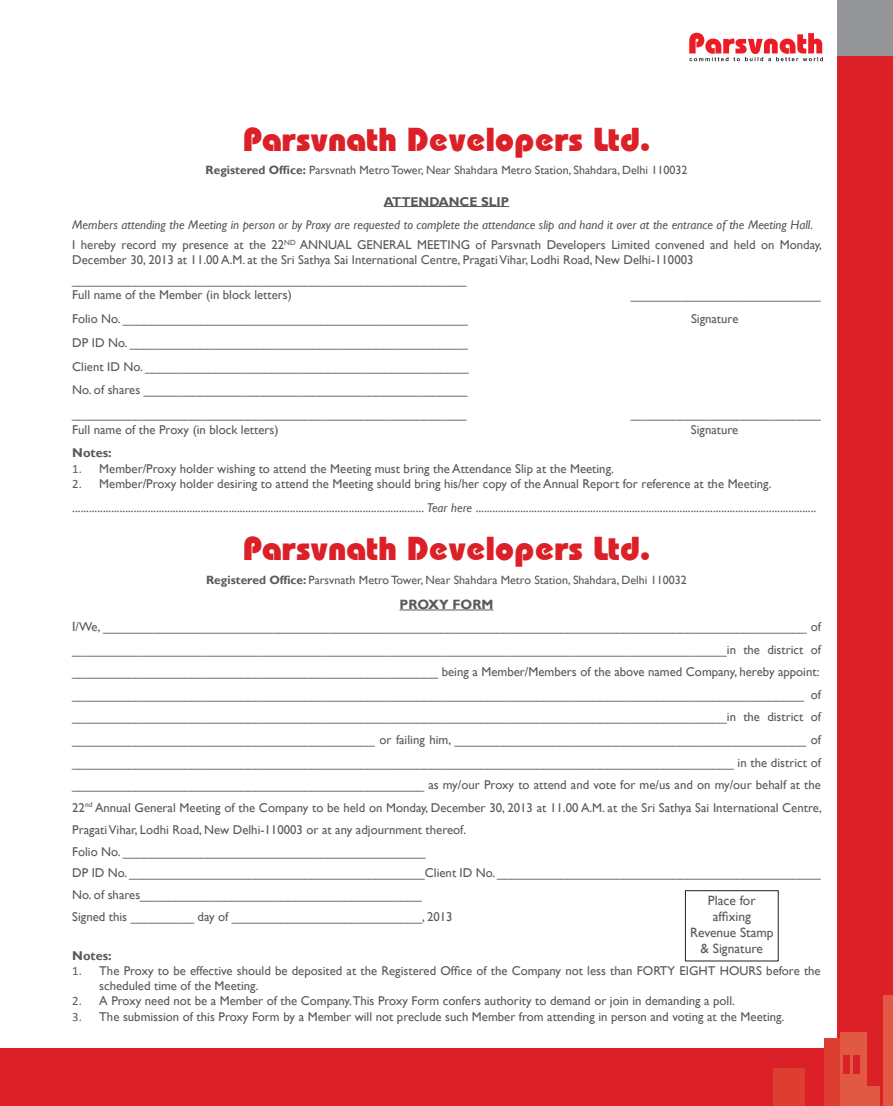
<style>
.page{position:relative;width:893px;height:1106px;background:#fff}
.page>*{position:absolute;margin:0;border:0;box-sizing:border-box;transform-origin:0 0}
.t1{font:33px "Bahamas Heavy Plain";color:#db2028}
.t2{font:13.5px/16.2px "Gill Sans";color:#58595b;text-align:center}
.t3{font:700 13.5px "Gill Sans";color:#58595b}
.t4{font:12.75px/22.2px "Gill Sans";color:#58595b}
.t5{font:italic 12.75px/23.9px "Gill Sans";color:#58595b}
.t6{font:700 12.75px "Gill Sans";color:#58595b}
.t7{font:12px "Gill Sans";color:#58595b}
.s1{font-weight:700}
.s2{font-weight:700;font-style:normal}
.s3{font-style:normal}
.s4{font-family:"Calibri"}
.s5{font-style:italic}
.s6{font-size:13.5px}
</style>
<div class="page">
<svg style="left:689px;top:33px;width:134px;height:28px"></svg>
<div style="left:838px;top:55px;width:55px;height:1050px;background:#db2028"></div>
<div style="left:0;top:1048px;width:893px;height:57px;background:#db2028"></div>
<div style="left:838px;top:0;width:55px;height:55px;background:#939598"></div>
<div style="left:840px;top:1032px;width:27px;height:73px;background:#e15942"></div>
<div style="left:843px;top:1055px;width:7px;height:19px;background:#db2028"></div>
<div style="left:854px;top:1055px;width:6px;height:19px;background:#db2028"></div>
<div style="left:866px;top:1086px;width:13px;height:19px;background:#e15942"></div>
<div style="left:883px;top:995px;width:10px;height:110px;background:#e15942"></div>
<div style="left:773px;top:1068px;width:32px;height:37px;background:#dd3e31"></div>
<div style="left:824px;top:1038px;width:16px;height:67px;background:#dd3e31"></div>
<hr style="left:384px;top:206px;width:125px;height:1px;background:#58595b">
<hr style="left:400px;top:609px;width:93px;height:1px;background:#58595b">
<div style="left:685px;top:890px;width:94px;height:71px;border:1px solid #231f20"></div>
<p class="t1" style="left:243px;top:128px;width:409px">Parsvnath Developers Ltd.</p>
<p class="t7" style="left:206px;top:163px;width:483px"><span class="s1">Registered Office:</span> Parsvnath Metro Tower, Near Shahdara Metro Station, Shahdara, Delhi 110032</p>
<p class="t5" style="left:72px;top:189px;width:742px;text-indent:311px"><span class="s2">ATTENDANCE SLIP<br></span>Members attending the Meeting in person or by Proxy are requested to complete the attendance slip and hand it over at the entrance of the Meeting Hall<span class="s3">.</span></p>
<p class="t4" style="left:72px;top:237px;width:751px;line-height:15.3px">I hereby record my presence at the 22<sup>ND</sup> ANNUAL GENERAL MEETING of Parsvnath Developers Limited convened and held on Monday,<br>December 30, 2013 at 11.00 A.M. at the Sri Sathya Sai International Centre, Pragati Vihar, Lodhi Road, New Delhi-110003</p>
<p class="t4" style="left:72px;top:272px;width:396px;line-height:15.3px">________________________________________________________<br>Full name of the Member (in block letters)</p>
<p class="t4" style="left:631px;top:283px;width:192px">___________________________</p>
<p class="t4" style="left:72px;top:307px;width:397px">Folio No. _________________________________________________</p>
<p class="t4" style="left:691px;top:307px;width:49px">Signature</p>
<p class="t4" style="left:72px;top:330px;width:398px;line-height:23.9px;text-align:justify">DP ID No. ________________________________________________ Client ID No. ______________________________________________ No. of shares ______________________________________________ ________________________________________________________</p>
<p class="t4" style="left:631px;top:402px;width:192px">___________________________</p>
<p class="t4" style="left:72px;top:418px;width:208px">Full name of the Proxy (in block letters)</p>
<p class="t4" style="left:691px;top:418px;width:49px">Signature</p>
<p class="t6" style="left:72px;top:445px;width:41px">Notes:</p>
<p class="t4" style="left:72px;top:457px;width:543px"><span class="s4">1.</span> Member/Proxy holder wishing to attend the Meeting must bring the Attendance Slip at the Meeting.</p>
<p class="t4" style="left:72px;top:471px;width:746px;line-height:23.9px"><span class="s4">2.</span> Member/Proxy holder desiring to attend the Meeting should bring his/her copy of the Annual Report for reference at the Meeting. .............................................................................................................................. <span class="s5">Tear here</span> ..........................................................................................................................</p>
<p class="t1" style="left:243px;top:536px;width:409px">Parsvnath Developers Ltd.</p>
<p class="t7" style="left:206px;top:573px;width:482px"><span class="s1">Registered Office:</span> Parsvnath Metro Tower, Near Shahdara Metro Station, Shahdara, Delhi 110032</p>
<p class="t3" style="left:400px;top:596px;width:95px">PROXY FORM</p>
<p class="t4" style="left:72px;top:616px;width:751px"><span class="s6">I</span>/We, ____________________________________________________________________________________________________ of _____________________________________________________________________________________________in the district of ____________________________________________________ being a Member/Members of the above named Company, hereby appoint: ________________________________________________________________________________________________________ of _____________________________________________________________________________________________in the district of ___________________________________________ or failing him, __________________________________________________ of ______________________________________________________________________________________________ in the district of __________________________________________________ as my/our Proxy to attend and vote for me/us and on my/our behalf at the 22<sup>nd</sup> Annual General Meeting of the Company to be held on Monday, December 30, 2013 at 11.00 A.M. at the Sri Sathya Sai International Centre, Pragati Vihar, Lodhi Road, New Delhi-110003 or at any adjournment thereof.<br>Folio No. ___________________________________________<br>DP ID No. __________________________________________Client ID No. ______________________________________________ No. of shares________________________________________<br>Signed this _________ day of ___________________________, 2013</p>
<p class="t6" style="left:72px;top:947px;width:41px">Notes:</p>
<p class="t4" style="left:99px;top:962px;width:723px;line-height:15.3px;text-indent:-27px"><span class="s4">1.</span> The Proxy to be effective should be deposited at the Registered Office of the Company not less than FORTY EIGHT HOURS before the scheduled time of the Meeting.</p>
<p class="t4" style="left:72px;top:989px;width:664px"><span class="s4">2.</span> A Proxy need not be a Member of the Company.This Proxy Form confers authority to demand or join in demanding a poll.</p>
<p class="t4" style="left:72px;top:1005px;width:714px"><span class="s4">3.</span> The submission of this Proxy Form by a Member will not preclude such Member from attending in person and voting at the Meeting.</p>
<p class="t2" style="left:690px;top:891px;width:85px">Place for affixing<br>Revenue Stamp &amp; Signature</p>
</div>
